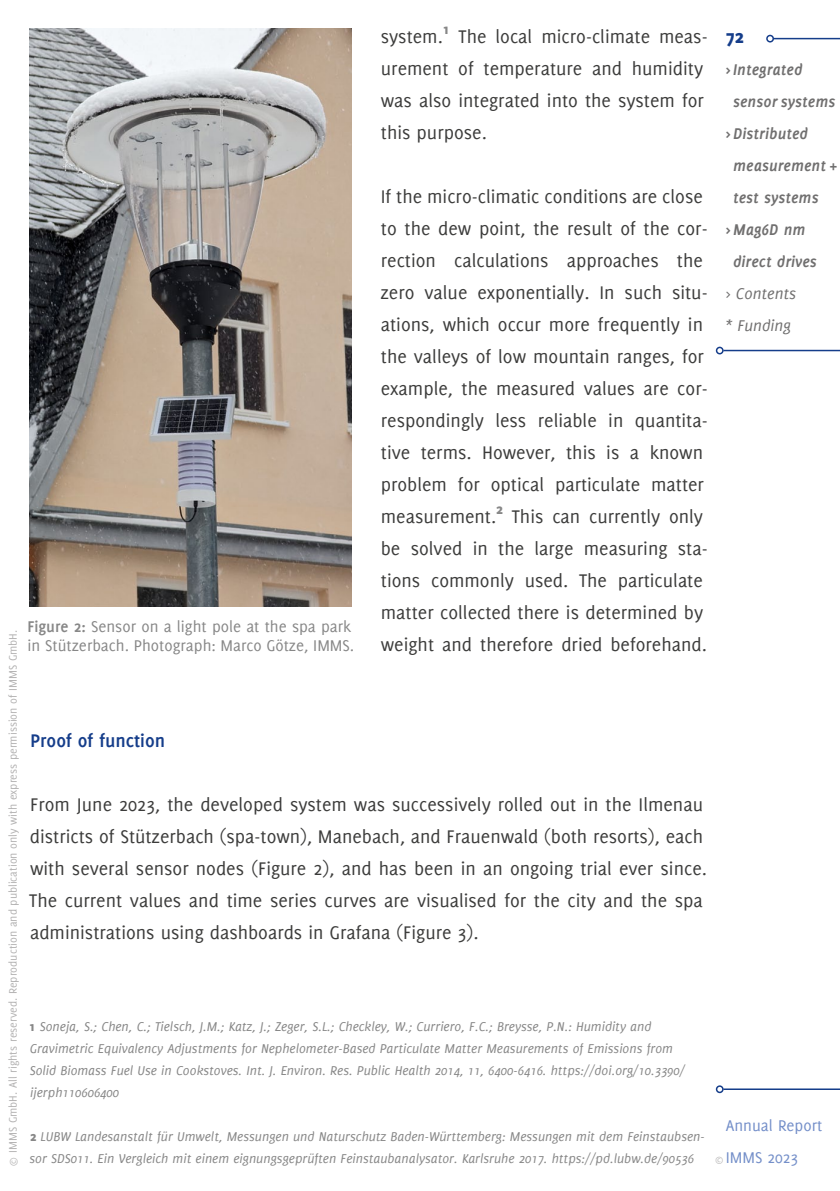
<style>
.page{position:relative;width:840px;height:1191px;background:#fff}
.page>*{position:absolute;margin:0;border:0;box-sizing:border-box;transform-origin:0 0}
.Fließtext-Leerzeile{font:20px/32px "Delicious";color:#3c3c3b}
.Überschrift_2{font:700 20px "Delicious";color:#153d8a}
.t1{font:800 20px "Delicious";color:#153d8a}
.t2{font:italic 700 17px/32px "Delicious";color:#706f6f}
.Bildunterschrift{font:17px/19px "Delicious";color:#878787}
.t3{font:17px/32px "Delicious";color:#748fc9}
.t4{font:italic 17px "Delicious";color:#706f6f}
.Fußnote_unten_Quelle{font:italic 14px/22px "Delicious";color:#878787}
.t5{font:12px "Delicious";color:#b3b2b2}
.s1{font-weight:700}
.s2{font-weight:800;font-style:normal}
.s3{font-size:11px;color:#b3b2b2}
</style>
<div class="page">
<hr style="left:773px;top:38px;width:66px;height:1px;background:#153d8a">
<div style="left:765px;top:35px;width:8px;height:8px;border:2px solid #153d8a;border-radius:50%"></div>
<hr style="left:723px;top:350px;width:116px;height:1px;background:#153d8a">
<div style="left:715px;top:347px;width:8px;height:7px;border:2px solid #153d8a;border-radius:50%"></div>
<hr style="left:723px;top:1088px;width:116px;height:2px;background:#153d8a">
<div style="left:715px;top:1085px;width:8px;height:8px;border:2px solid #153d8a;border-radius:50%"></div>
<img style="left:29px;top:29px;width:322px;height:577px">
<p class="t5" style="left:6px;top:1166px;width:538px;rotate:-90deg">© IMMS GmbH. All rights reserved. Reproduction and publication only with express permission of IMMS GmbH.</p>
<p class="Bildunterschrift" style="left:27px;top:616px;width:328px"><span class="s1">Figure 2:</span> Sensor on a light pole at the spa park in Stützerbach. Photograph: Marco Götze, IMMS.</p>
<p class="Fließtext-Leerzeile" style="left:380px;top:20px;width:328px">system.<sup>1</sup> The local micro-climate meas&shy;urement of temperature and humidity was also integrated into the system for this purpose.</p>
<p class="Fließtext-Leerzeile" style="left:380px;top:180px;width:328px">If the micro-climatic conditions are close to the dew point, the result of the cor&shy;rection calculations approaches the zero value exponentially. In such situ&shy;ations, which occur more frequently in the valleys of low mountain ranges, for example, the measured values are cor&shy;respondingly less reliable in quantita&shy;tive terms. However, this is a known problem for optical particulate matter measurement.<sup>2</sup> This can currently only be solved in the large measuring sta&shy;tions commonly used. The particulate matter collected there is determined by weight and therefore dried beforehand.</p>
<p class="t1" style="left:725px;top:24px;width:19px">72</p>
<p class="t2" style="left:732px;top:53px;width:104px;text-indent:-7px">&gt;Integrated sensor systems</p>
<p class="t2" style="left:725px;top:117px;width:84px">&gt;Distributed</p>
<p class="t2" style="left:732px;top:149px;width:106px">measurement +</p>
<p class="t2" style="left:732px;top:181px;width:87px">test systems</p>
<p class="t2" style="left:725px;top:213px;width:81px">&gt;Mag6D nm</p>
<p class="t2" style="left:732px;top:245px;width:85px">direct drives</p>
<p class="t4" style="left:725px;top:283px;width:72px">&gt; Contents</p>
<p class="t4" style="left:725px;top:315px;width:67px">* Funding</p>
<p class="Überschrift_2" style="left:30px;top:729px;width:136px">Proof of function</p>
<p class="Fließtext-Leerzeile" style="left:29px;top:788px;width:678px">From June 2023, the developed system was successively rolled out in the Ilmenau districts of Stützerbach (spa-town), Manebach, and Frauenwald (both resorts), each with several sensor nodes (Figure 2), and has been in an ongoing trial ever since.<br>The current values and time series curves are visualised for the city and the spa administrations using dashboards in Grafana (Figure 3).</p>
<p class="Fußnote_unten_Quelle" style="left:29px;top:1015px;width:657px"><span class="s2">1</span> Soneja, S.; Chen, C.; Tielsch, J.M.; Katz, J.; Zeger, S.L.; Checkley, W.; Curriero, F.C.; Breysse, P.N.: Humidity and Gravimetric Equivalency Adjustments for Nephelometer-Based Particulate Matter Measurements of Emissions from Solid Biomass Fuel Use in Cookstoves. Int. J. Environ. Res. Public Health 2014, 11, 6400-6416. https://doi.org/10.3390/ ijerph110606400</p>
<p class="Fußnote_unten_Quelle" style="left:29px;top:1125px;width:676px"><span class="s2">2</span> LUBW Landesanstalt für Umwelt, Messungen und Naturschutz Baden-Württemberg: Messungen mit dem Feinstaubsen&shy;sor SDS011. Ein Vergleich mit einem eignungsgeprüften Feinstaubanalysator. Karlsruhe 2017. https://pd.lubw.de/90536</p>
<p class="t3" style="left:714px;top:1109px;width:109px;text-indent:11px">Annual Report <span class="s3">©</span>IMMS 2023</p>
</div>
